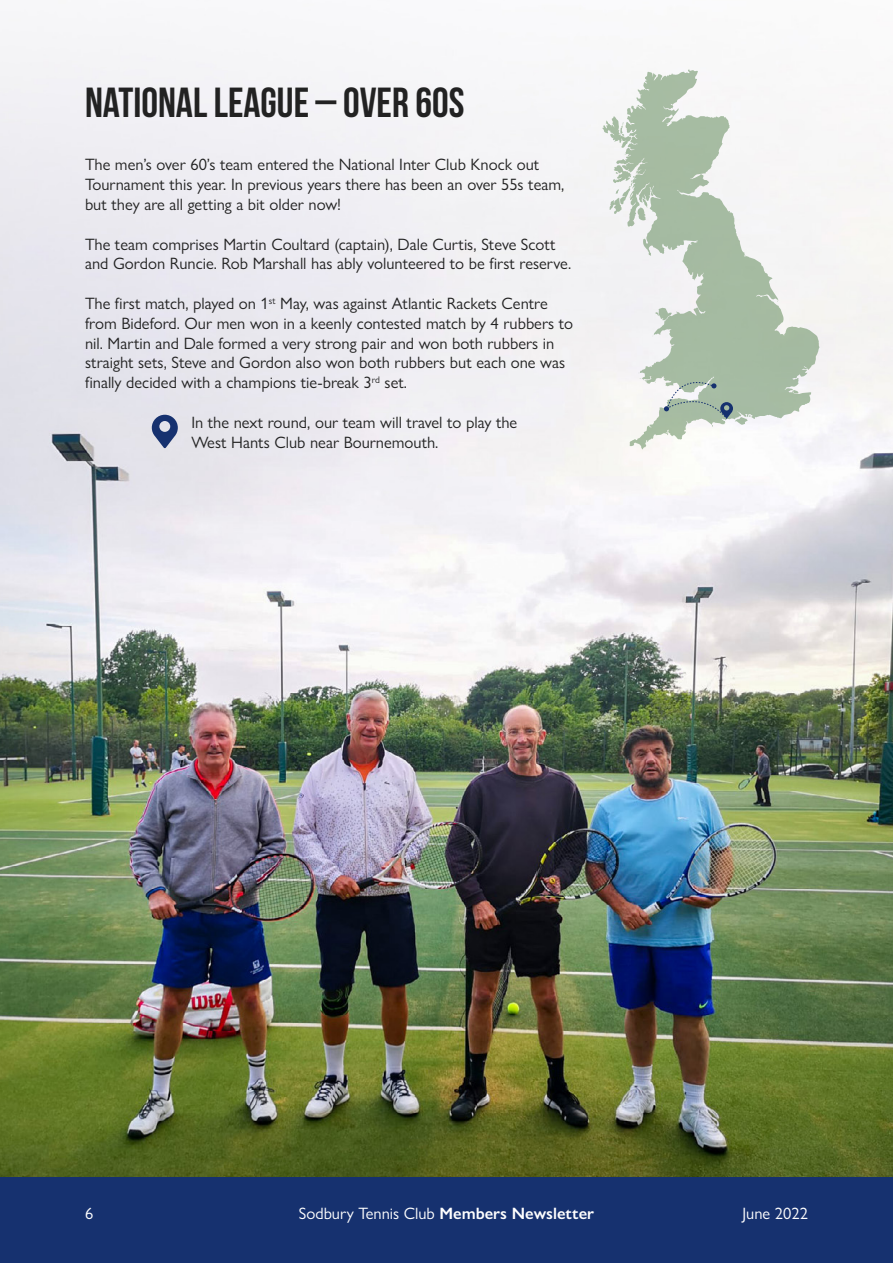
<style>
.page{position:relative;width:893px;height:1263px;background:#fff}
.page>*{position:absolute;margin:0;border:0;box-sizing:border-box;transform-origin:0 0}
.t1{font:700 42px "Bebas Neue";color:#222}
.t2{font:16.5px/19.8px "Gill Sans Nova";color:#222}
.t3{font:16.5px "Gill Sans Nova";color:#fff}
.s1{font-weight:600}
</style>
<div class="page">
<img style="left:0;top:36px;width:893px;height:1142px">
<svg style="left:616px;top:69px;width:203px;height:380px;fill:#f3f2f4"></svg>
<svg style="left:655px;top:308px;width:17px;height:12px"></svg>
<svg style="left:652px;top:265px;width:13px;height:17px"></svg>
<svg style="left:597px;top:163px;width:50px;height:57px"></svg>
<svg style="left:595px;top:77px;width:36px;height:75px"></svg>
<div style="left:595px;top:226px;width:42px;height:56px;background:#f2f2f4"></div>
<svg style="left:664px;top:375px;width:87px;height:50px;background:#adbeaf"></svg>
<svg style="left:152px;top:415px;width:26px;height:33px"></svg>
<div style="left:0;top:1178px;width:893px;height:85px;background:#16316f"></div>
<h1 class="t1" style="left:85px;top:79px;width:381px">NATIONAL LEAGUE – OVER 60S</h1>
<p class="t2" style="left:85px;top:155px;width:481px">The men’s over 60’s team entered the National Inter Club Knock out<br>Tournament this year. In previous years there has been an over 55s team, but they are all getting a bit older now!</p>
<p class="t2" style="left:85px;top:234px;width:488px">The team comprises Martin Coultard (captain), Dale Curtis, Steve Scott and Gordon Runcie. Rob Marshall has ably volunteered to be first reserve.</p>
<p class="t2" style="left:85px;top:293px;width:490px">The first match, played on 1<sup>st</sup> May, was against Atlantic Rackets Centre from Bideford. Our men won in a keenly contested match by 4 rubbers to nil. Martin and Dale formed a very strong pair and won both rubbers in straight sets, Steve and Gordon also won both rubbers but each one was finally decided with a champions tie-break 3<sup>rd</sup> set.</p>
<p class="t2" style="left:191px;top:412px;width:327px">In the next round, our team will travel to play the<br>West Hants Club near Bournemouth.</p>
<p class="t3" style="left:85px;top:1203px;width:10px">6</p>
<p class="t3" style="left:299px;top:1203px;width:297px">Sodbury Tennis Club <span class="s1">Members Newsletter</span></p>
<p class="t3" style="left:742px;top:1203px;width:67px">June 2022</p>
</div>
